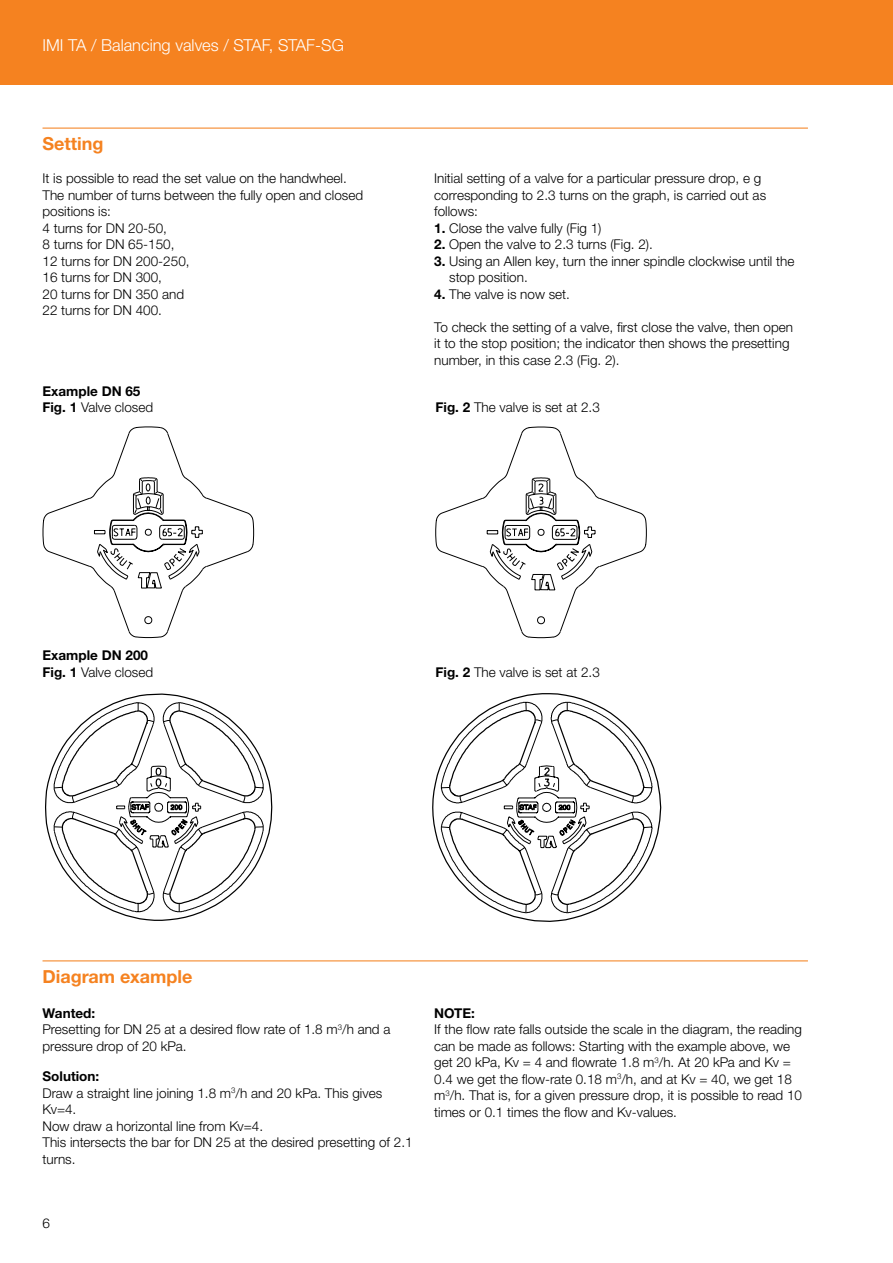
<style>
.page{position:relative;width:893px;height:1263px;background:#fff}
.page>*{position:absolute;margin:0;border:0;box-sizing:border-box;transform-origin:0 0}
.t1{font:700 18px "Helvetica Neue LTW1 G";color:#f58220}
.t2{font:300 16.5px "Helvetica Neue LTW1 G";color:#fff}
.t3{font:300 13.5px/16.5px "Helvetica Neue LTW1 G";color:#000}
.t4{font:700 13.5px/16.5px "Helvetica Neue LTW1 G";color:#000}
.s1{font-weight:700}
.s2{font-weight:300}
</style>
<div class="page">
<div style="left:0;top:0;width:893px;height:85px;background:#f58220"></div>
<hr style="left:43px;top:128px;width:765px;height:1px;background:#f58220">
<hr style="left:43px;top:960px;width:765px;height:1px;background:#f58220">
<svg style="left:43px;top:426px;width:212px;height:212px"></svg>
<svg style="left:435px;top:426px;width:212px;height:212px"></svg>
<svg style="left:45px;top:693px;width:228px;height:228px"></svg>
<svg style="left:432px;top:693px;width:230px;height:229px"></svg>
<svg style="left:441px;top:702px;width:211px;height:211px"></svg>
<p class="t2" style="left:43px;top:35px;width:303px">IMI TA / Balancing valves / STAF, STAF-SG</p>
<h1 class="t1" style="left:43px;top:132px;width:63px">Setting</h1>
<p class="t3" style="left:43px;top:170px;width:322px">It is possible to read the set value on the handwheel.<br>The number of turns between the fully open and closed positions is:<br>4 turns for DN 20-50,<br>8 turns for DN 65-150,<br>12 turns for DN 200-250,<br>16 turns for DN 300,<br>20 turns for DN 350 and<br>22 turns for DN 400.</p>
<p class="t3" style="left:434px;top:170px;width:333px">Initial setting of a valve for a particular pressure drop, e g corresponding to 2.3 turns on the graph, is carried out as follows:</p>
<p class="t3" style="left:434px;top:220px;width:169px"><span class="s1">1.</span> Close the valve fully (Fig 1)</p>
<p class="t3" style="left:434px;top:236px;width:220px"><span class="s1">2.</span> Open the valve to 2.3 turns (Fig. 2).</p>
<p class="t3" style="left:449px;top:253px;width:347px;text-indent:-15px"><span class="s1">3.</span> Using an Allen key, turn the inner spindle clockwise until the stop position.</p>
<p class="t3" style="left:434px;top:286px;width:137px"><span class="s1">4.</span> The valve is now set.</p>
<p class="t3" style="left:434px;top:319px;width:360px">To check the setting of a valve, first close the valve, then open it to the stop position; the indicator then shows the presetting number, in this case 2.3 (Fig. 2).</p>
<p class="t4" style="left:43px;top:382px;width:112px">Example DN 65<br>Fig. 1 <span class="s2">Valve closed</span></p>
<p class="t4" style="left:43px;top:647px;width:112px">Example DN 200<br>Fig. 1 <span class="s2">Valve closed</span></p>
<p class="t3" style="left:436px;top:399px;width:166px"><span class="s1">Fig. 2</span> The valve is set at 2.3</p>
<p class="t3" style="left:436px;top:664px;width:166px"><span class="s1">Fig. 2</span> The valve is set at 2.3</p>
<h1 class="t1" style="left:43px;top:965px;width:151px">Diagram example</h1>
<p class="t3" style="left:43px;top:1004px;width:349px"><span class="s1">Wanted:<br></span>Presetting for DN 25 at a desired flow rate of 1.8 m<sup>3</sup>/h and a pressure drop of 20 kPa.</p>
<p class="t3" style="left:43px;top:1068px;width:372px"><span class="s1">Solution:<br></span>Draw a straight line joining 1.8 m<sup>3</sup>/h and 20 kPa. This gives<br>Kv=4.<br>Now draw a horizontal line from Kv=4.<br>This intersects the bar for DN 25 at the desired presetting of 2.1 turns.</p>
<p class="t3" style="left:43px;top:1215px;width:9px">6</p>
<p class="t4" style="left:434px;top:1004px;width:42px">NOTE:</p>
<p class="t3" style="left:434px;top:1021px;width:369px">If the flow rate falls outside the scale in the diagram, the reading can be made as follows: Starting with the example above, we get 20 kPa, Kv = 4 and flowrate 1.8 m<sup>3</sup>/h. At 20 kPa and Kv = 0.4 we get the flow-rate 0.18 m<sup>3</sup>/h, and at Kv = 40, we get 18 m<sup>3</sup>/h. That is, for a given pressure drop, it is possible to read 10 times or 0.1 times the flow and Kv-values.</p>
</div>
